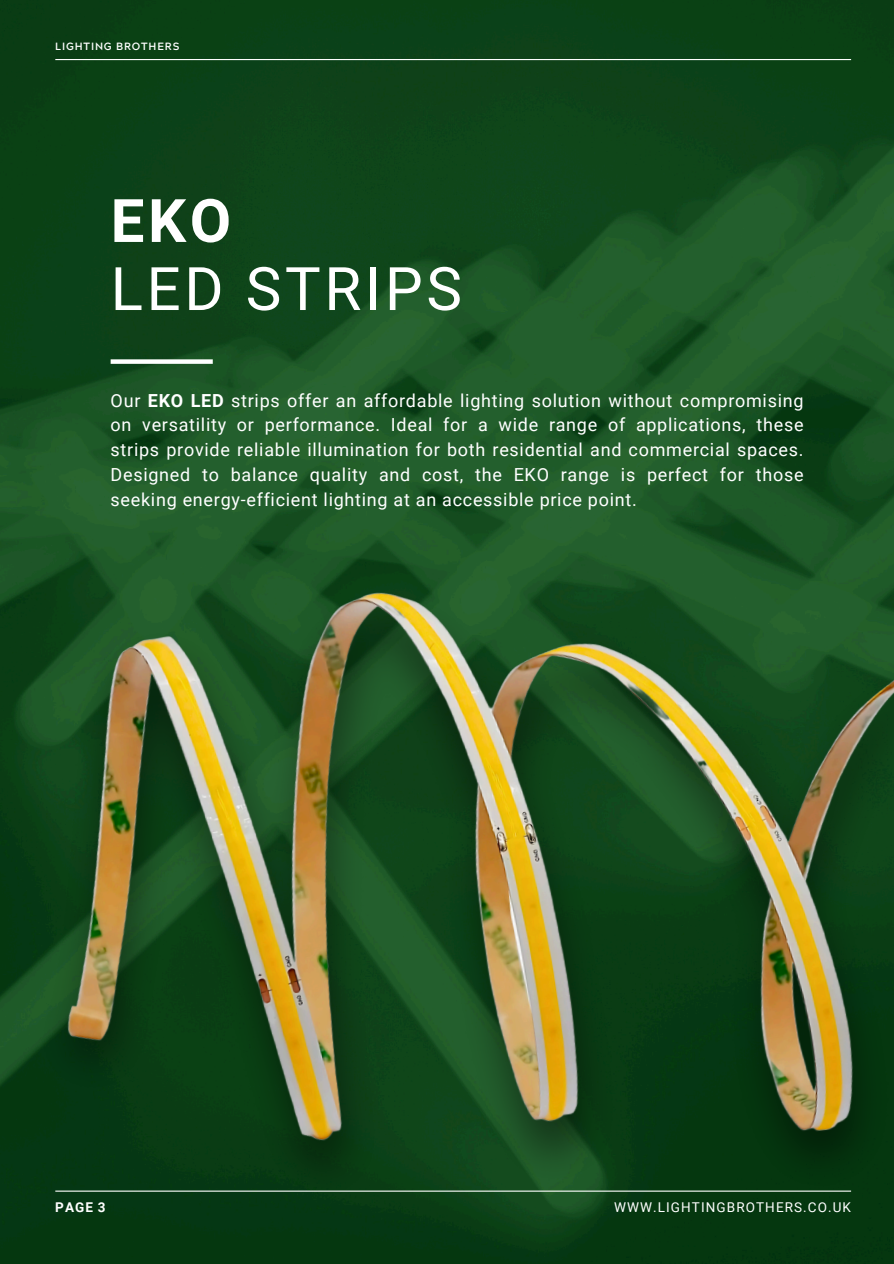
<style>
.page{position:relative;width:894px;height:1264px;background:#fff}
.page>*{position:absolute;margin:0;border:0;box-sizing:border-box;transform-origin:0 0}
.t1{font:60px "Roboto";letter-spacing:.06em;color:#fff}
.t2{font:700 60px "Roboto";color:#fff}
.t3{font:18px/24.8px "Roboto";letter-spacing:.04em;color:#fff;text-align:justify}
.t4{font:13.5px "Roboto";letter-spacing:.08em;color:#fff}
.t5{font:700 13.5px "Roboto";color:#fff}
.t6{font:700 10.5px "Acherus Grotesque";letter-spacing:.08em;color:#fff}
.s1{font-weight:700}
</style>
<div class="page">
<div style="left:0;top:0;width:893px;height:174px;background:#0a4119"></div>
<hr style="left:55px;top:59px;width:795px;height:1px;background:#fff">
<img style="left:0;top:174px;width:893px;height:1089px">
<p class="t6" style="left:55px;top:42px;width:126px">LIGHTING BROTHERS</p>
<p class="t2" style="left:111px;top:186px;width:122px">EKO</p>
<p class="t1" style="left:111px;top:254px;width:353px">LED STRIPS</p>
<p class="t3" style="left:111px;top:388px;width:694px">Our <span class="s1">EKO LED</span> strips offer an affordable lighting solution without compromising on versatility or performance. Ideal for a wide range of applications, these strips provide reliable illumination for both residential and commercial spaces.<br>Designed to balance quality and cost, the EKO range is perfect for those seeking energy-efficient lighting at an accessible price point.</p>
<h1 class="t5" style="left:55px;top:1199px;width:52px">PAGE 3</h1>
<h2 class="t4" style="left:614px;top:1199px;width:238px">WWW.LIGHTINGBROTHERS.CO.UK</h2>
</div>
